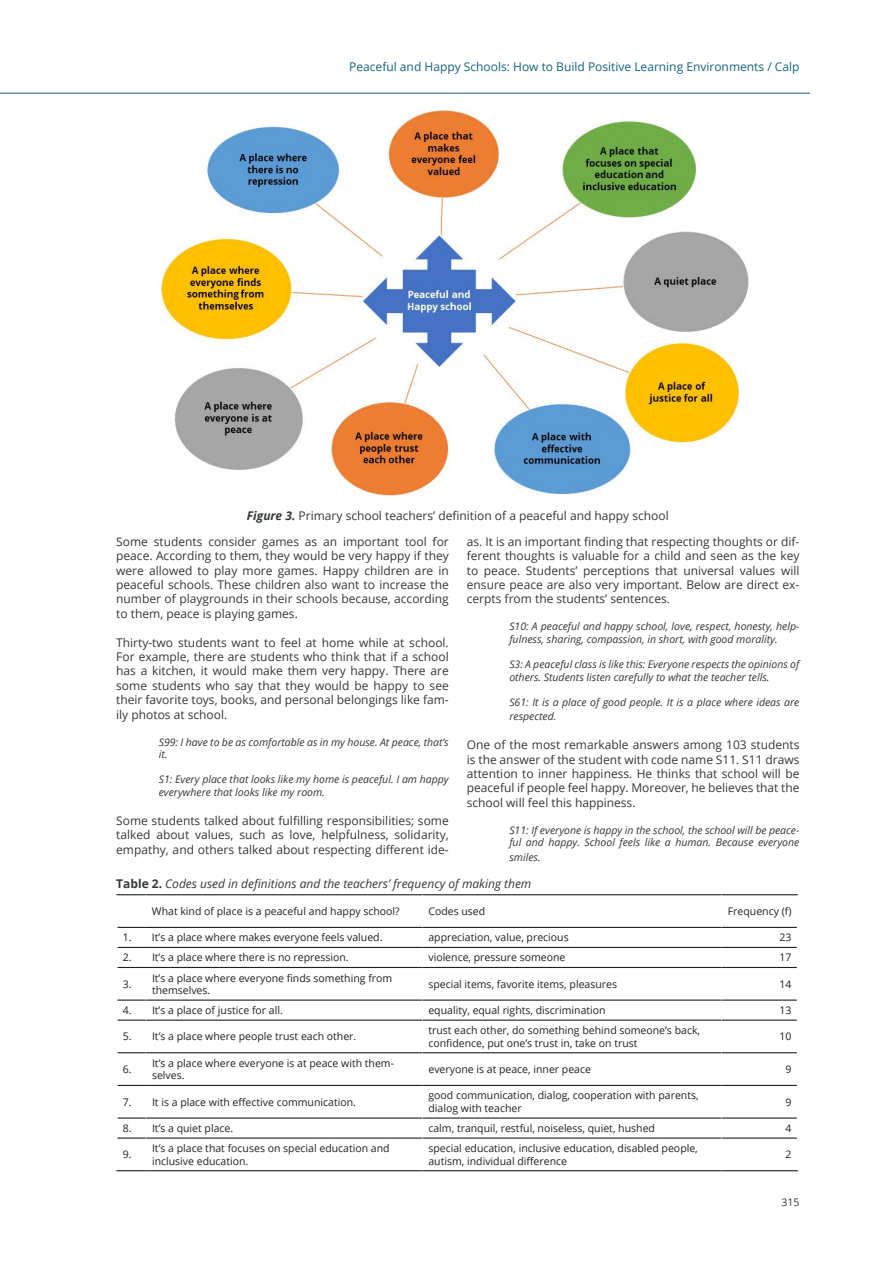
<style>
.page{position:relative;width:893px;height:1263px;background:#fff}
.page>*{position:absolute;margin:0;border:0;box-sizing:border-box;transform-origin:0 0}
.t1{font:12px/14.4px "Open Sans";color:#353838;text-align:justify}
.t2{font:12px "Open Sans";color:#17637d}
.t3{font:italic 12px "Open Sans";color:#353838}
.t4{font:10.5px/12.6px "Open Sans";color:#231f20}
.t5{font:italic 10.5px/12.6px "Open Sans";color:#353838}
.t6{font:10.5px "Open Sans";color:#353838}
.s1{font-weight:700;font-style:italic}
.s2{font-weight:700;font-style:normal}
</style>
<div class="page">
<hr style="left:0;top:93px;width:810px;height:1px;background:#17627b">
<svg style="left:117px;top:895px;width:680px;height:224px"></svg>
<hr style="left:116px;top:894px;width:30px;height:1px;background:#231f20">
<hr style="left:146px;top:894px;width:276px;height:1px;background:#231f20">
<hr style="left:422px;top:894px;width:299px;height:1px;background:#231f20">
<hr style="left:721px;top:894px;width:77px;height:1px;background:#231f20">
<hr style="left:146px;top:927px;width:276px;height:1px;background:#231f20">
<hr style="left:422px;top:927px;width:299px;height:1px;background:#231f20">
<hr style="left:721px;top:927px;width:76px;height:1px;background:#231f20">
<hr style="left:146px;top:947px;width:276px;height:1px;background:#231f20">
<hr style="left:422px;top:947px;width:299px;height:1px;background:#231f20">
<hr style="left:721px;top:947px;width:76px;height:1px;background:#231f20">
<hr style="left:146px;top:967px;width:276px;height:1px;background:#231f20">
<hr style="left:422px;top:967px;width:299px;height:1px;background:#231f20">
<hr style="left:721px;top:967px;width:76px;height:1px;background:#231f20">
<hr style="left:117px;top:999px;width:29px;height:2px;background:#231f20">
<hr style="left:146px;top:999px;width:276px;height:2px;background:#231f20">
<hr style="left:422px;top:999px;width:299px;height:2px;background:#231f20">
<hr style="left:721px;top:999px;width:76px;height:2px;background:#231f20">
<hr style="left:117px;top:1019px;width:29px;height:2px;background:#231f20">
<hr style="left:146px;top:1019px;width:276px;height:2px;background:#231f20">
<hr style="left:422px;top:1019px;width:299px;height:2px;background:#231f20">
<hr style="left:721px;top:1019px;width:76px;height:2px;background:#231f20">
<svg style="left:117px;top:1052px;width:29px;height:1px"></svg>
<hr style="left:146px;top:1052px;width:276px;height:1px;background:#231f20">
<hr style="left:422px;top:1052px;width:299px;height:1px;background:#231f20">
<hr style="left:721px;top:1052px;width:76px;height:1px;background:#231f20">
<svg style="left:117px;top:1085px;width:29px;height:1px"></svg>
<hr style="left:146px;top:1085px;width:276px;height:1px;background:#231f20">
<hr style="left:422px;top:1085px;width:299px;height:1px;background:#231f20">
<hr style="left:721px;top:1085px;width:76px;height:1px;background:#231f20">
<hr style="left:146px;top:1117px;width:276px;height:1px;background:#231f20">
<hr style="left:422px;top:1117px;width:299px;height:1px;background:#231f20">
<hr style="left:721px;top:1117px;width:76px;height:1px;background:#231f20">
<hr style="left:117px;top:1137px;width:29px;height:2px;background:#231f20">
<hr style="left:146px;top:1137px;width:276px;height:2px;background:#231f20">
<hr style="left:422px;top:1137px;width:299px;height:2px;background:#231f20">
<hr style="left:721px;top:1137px;width:76px;height:2px;background:#231f20">
<hr style="left:116px;top:1170px;width:30px;height:1px;background:#231f20">
<hr style="left:146px;top:1170px;width:276px;height:1px;background:#231f20">
<hr style="left:422px;top:1170px;width:299px;height:1px;background:#231f20">
<hr style="left:721px;top:1170px;width:77px;height:1px;background:#231f20">
<hr style="left:145px;top:895px;width:2px;height:32px;background:#fff">
<hr style="left:422px;top:895px;width:1px;height:32px;background:#fff">
<hr style="left:721px;top:895px;width:1px;height:32px;background:#fff">
<svg style="left:117px;top:927px;width:30px;height:41px"></svg>
<svg style="left:422px;top:928px;width:1px;height:39px"></svg>
<svg style="left:721px;top:928px;width:1px;height:39px"></svg>
<hr style="left:145px;top:968px;width:2px;height:31px;background:#fff">
<hr style="left:422px;top:968px;width:1px;height:31px;background:#fff">
<hr style="left:721px;top:968px;width:1px;height:31px;background:#fff">
<svg style="left:145px;top:1001px;width:2px;height:18px"></svg>
<svg style="left:422px;top:1001px;width:1px;height:18px"></svg>
<svg style="left:721px;top:1001px;width:1px;height:18px"></svg>
<hr style="left:145px;top:1021px;width:2px;height:31px;background:#fff">
<hr style="left:422px;top:1021px;width:1px;height:31px;background:#fff">
<hr style="left:721px;top:1021px;width:1px;height:31px;background:#fff">
<hr style="left:145px;top:1053px;width:2px;height:32px;background:#fff">
<hr style="left:422px;top:1053px;width:1px;height:32px;background:#fff">
<hr style="left:721px;top:1053px;width:1px;height:32px;background:#fff">
<hr style="left:145px;top:1086px;width:2px;height:31px;background:#fff">
<hr style="left:422px;top:1086px;width:1px;height:31px;background:#fff">
<hr style="left:721px;top:1086px;width:1px;height:31px;background:#fff">
<svg style="left:117px;top:1117px;width:30px;height:21px"></svg>
<img style="left:161px;top:110px;width:588px;height:386px">
<p class="t2" style="left:349px;top:58px;width:452px">Peaceful and Happy Schools: How to Build Positive Learning Environments / Calp</p>
<p class="t1" style="left:247px;top:508px;width:423px"><span class="s1">Figure 3.</span> Primary school teachers’ definition of a peaceful and happy school</p>
<p class="t1" style="left:467px;top:534px;width:334px">as. It is an important finding that respecting thoughts or dif&shy;ferent thoughts is valuable for a child and seen as the key to peace. Students’ perceptions that universal values will ensure peace are also very important. Below are direct ex&shy;cerpts from the students’ sentences.</p>
<p class="t5" style="left:509px;top:620px;width:292px">S10: A peaceful and happy school, love, respect, honesty, help&shy;fulness, sharing, compassion, in short, with good morality.</p>
<p class="t5" style="left:509px;top:658px;width:292px">S3: A peaceful class is like this: Everyone respects the opinions of others. Students listen carefully to what the teacher tells.</p>
<p class="t5" style="left:509px;top:695px;width:292px;line-height:14.4px">S61: It is a place of good people. It is a place where ideas are respected.</p>
<p class="t1" style="left:467px;top:737px;width:334px">One of the most remarkable answers among 103 students is the answer of the student with code name S11. S11 draws attention to inner happiness. He thinks that school will be peaceful if people feel happy. Moreover, he believes that the school will feel this happiness.</p>
<p class="t5" style="left:509px;top:823px;width:292px">S11: If everyone is happy in the school, the school will be peace&shy;ful and happy. School feels like a human. Because everyone</p>
<p class="t5" style="left:509px;top:850px;width:33px">smiles.</p>
<p class="t3" style="left:116px;top:876px;width:417px"><span class="s2">Table 2.</span> Codes used in definitions and the teachers’ frequency of making them</p>
<p class="t4" style="left:152px;top:905px;width:249px">What kind of place is a peaceful and happy school?</p>
<p class="t4" style="left:428px;top:905px;width:58px">Codes used</p>
<p class="t4" style="left:728px;top:905px;width:65px">Frequency (f)</p>
<p class="t4" style="left:123px;top:931px;width:10px">1.</p>
<p class="t4" style="left:152px;top:931px;width:232px">It’s a place where makes everyone feels valued.</p>
<p class="t4" style="left:428px;top:931px;width:142px">appreciation, value, precious</p>
<p class="t4" style="left:779px;top:931px;width:14px">23</p>
<p class="t4" style="left:123px;top:951px;width:10px">2.</p>
<p class="t4" style="left:152px;top:951px;width:198px">It’s a place where there is no repression.</p>
<p class="t4" style="left:428px;top:951px;width:139px">violence, pressure someone</p>
<p class="t4" style="left:779px;top:951px;width:14px">17</p>
<p class="t4" style="left:123px;top:977px;width:10px">3.</p>
<p class="t4" style="left:152px;top:971px;width:242px">It’s a place where everyone finds something from themselves.</p>
<p class="t4" style="left:428px;top:977px;width:190px">special items, favorite items, pleasures</p>
<p class="t4" style="left:779px;top:977px;width:14px">14</p>
<p class="t4" style="left:123px;top:1004px;width:10px">4.</p>
<p class="t4" style="left:152px;top:1004px;width:132px">It’s a place of justice for all.</p>
<p class="t4" style="left:428px;top:1004px;width:179px">equality, equal rights, discrimination</p>
<p class="t4" style="left:779px;top:1004px;width:14px">13</p>
<p class="t4" style="left:123px;top:1030px;width:10px">5.</p>
<p class="t4" style="left:152px;top:1030px;width:206px">It’s a place where people trust each other.</p>
<p class="t4" style="left:428px;top:1024px;width:273px">trust each other, do something behind someone’s back, confidence, put one’s trust in, take on trust</p>
<p class="t4" style="left:779px;top:1030px;width:14px">10</p>
<p class="t4" style="left:123px;top:1063px;width:10px">6.</p>
<p class="t4" style="left:152px;top:1056px;width:244px">It’s a place where everyone is at peace with them&shy;selves.</p>
<p class="t4" style="left:428px;top:1063px;width:164px">everyone is at peace, inner peace</p>
<p class="t4" style="left:785px;top:1063px;width:8px">9</p>
<p class="t4" style="left:123px;top:1095px;width:10px">7.</p>
<p class="t4" style="left:152px;top:1095px;width:205px">It is a place with effective communication.</p>
<p class="t4" style="left:428px;top:1089px;width:272px">good communication, dialog, cooperation with parents, dialog with teacher</p>
<p class="t4" style="left:785px;top:1095px;width:8px">9</p>
<p class="t4" style="left:123px;top:1122px;width:10px">8.</p>
<p class="t4" style="left:152px;top:1122px;width:83px">It’s a quiet place.</p>
<p class="t4" style="left:428px;top:1122px;width:228px">calm, tranquil, restful, noiseless, quiet, hushed</p>
<p class="t4" style="left:785px;top:1122px;width:8px">4</p>
<p class="t4" style="left:123px;top:1148px;width:10px">9.</p>
<p class="t4" style="left:152px;top:1142px;width:239px">It’s a place that focuses on special education and inclusive education.</p>
<p class="t4" style="left:428px;top:1142px;width:271px">special education, inclusive education, disabled people, autism, individual difference</p>
<p class="t4" style="left:785px;top:1148px;width:8px">2</p>
<p class="t1" style="left:116px;top:534px;width:334px">Some students consider games as an important tool for peace. According to them, they would be very happy if they were allowed to play more games. Happy children are in peaceful schools. These children also want to increase the number of playgrounds in their schools because, according to them, peace is playing games.</p>
<p class="t1" style="left:116px;top:635px;width:334px">Thirty-two students want to feel at home while at school.<br>For example, there are students who think that if a school has a kitchen, it would make them very happy. There are some students who say that they would be happy to see their favorite toys, books, and personal belongings like fam&shy;ily photos at school.</p>
<p class="t5" style="left:159px;top:735px;width:292px">S99: I have to be as comfortable as in my house. At peace, that’s it.</p>
<p class="t5" style="left:159px;top:773px;width:292px">S1: Every place that looks like my home is peaceful. I am happy everywhere that looks like my room.</p>
<p class="t1" style="left:116px;top:813px;width:334px">Some students talked about fulfilling responsibilities; some talked about values, such as love, helpfulness, solidarity, empathy, and others talked about respecting different ide-</p>
<p class="t6" style="left:781px;top:1195px;width:20px">315</p>
</div>
